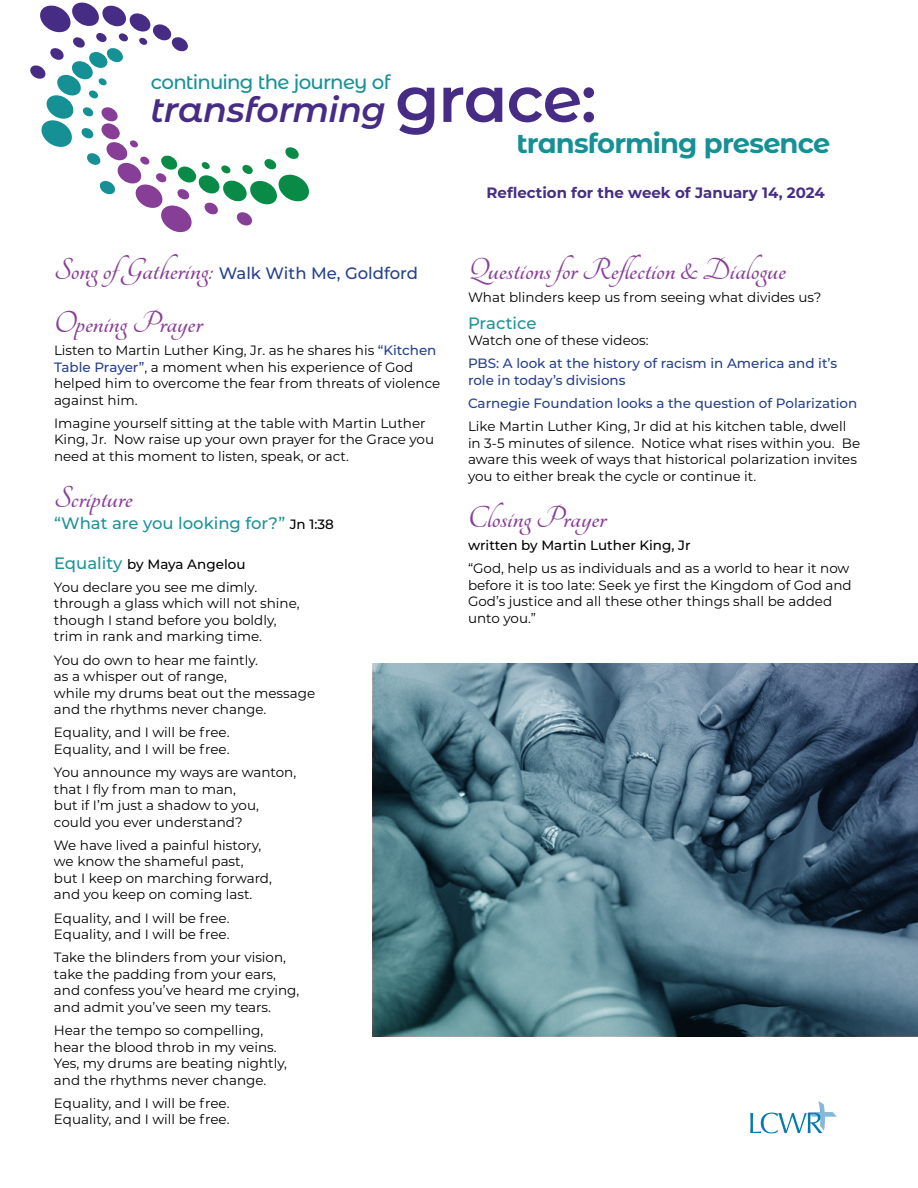
<style>
.page{position:relative;width:918px;height:1188px;background:#fff}
.page>*{position:absolute;margin:0;border:0;box-sizing:border-box;transform-origin:0 0}
.t1{font:italic 600 34.8px "Montserrat Alternates";letter-spacing:-.01em;color:#462c84}
.t2{font:700 33px "Tangerine";color:#873e97}
.t3{font:700 27.45px "Montserrat Alternates";letter-spacing:-.035em;color:#159196}
.t4{font:500 19.8px "Montserrat Alternates";letter-spacing:-.04em;color:#159196}
.t5{font:500 16.5px "Montserrat";color:#1e9297}
.t6{font:500 16.5px "Montserrat";color:#25408f}
.t7{font:700 15px "Montserrat";color:#472d86}
.t8{font:13.5px/16.5px "Montserrat";color:#000}
.t9{font:500 13.5px/16.5px "Montserrat";color:#25408f}
.t10{font:500 13.5px "Montserrat";color:#000}
.s1{font-style:normal;font-size:64.05px}
.s2{font-family:"Tangerine";font-weight:700;font-size:33px;color:#873e97}
.s3{font-weight:500;color:#25408f}
.s4{font-size:13.5px;color:#000}
.s5{font-weight:500;font-size:16.5px;color:#1e9297}
.s6{font-weight:500}
</style>
<div class="page">
<svg style="left:30px;top:2px;width:279px;height:231px"></svg>
<svg style="left:750px;top:1101px;width:87px;height:32px"></svg>
<svg style="left:373px;top:664px;width:545px;height:371px"></svg>
<h3 class="t4" style="left:151px;top:68px;width:241px">continuing the journey of</h3>
<h1 class="t1" style="left:150px;top:85px;width:448px">transforming <span class="s1">grace:</span></h1>
<h3 class="t3" style="left:517px;top:124px;width:315px">transforming presence</h3>
<p class="t6" style="left:54px;top:261px;width:366px"><span class="s2">Song ofGathering:</span> Walk With Me, Goldford</p>
<h2 class="t2" style="left:54px;top:307px;width:150px">Opening Prayer</h2>
<p class="t8" style="left:54px;top:342px;width:388px">Listen to Martin Luther King, Jr. as he shares his <span class="s3">“Kitchen Table Prayer”</span>, a moment when his experience of God helped him to overcome the fear from threats of violence against him.</p>
<p class="t8" style="left:54px;top:414px;width:382px">Imagine yourself sitting at the table with Martin Luther<br>King, Jr. Now raise up your own prayer for the Grace you need at this moment to listen, speak, or act.</p>
<h2 class="t2" style="left:54px;top:482px;width:80px">Scripture</h2>
<p class="t5" style="left:54px;top:512px;width:281px">“What are you looking for?” <span class="s4">Jn 1:38</span></p>
<p class="t8" style="left:54px;top:552px;width:205px;line-height:23.2px"><span class="s5">Equality</span> <span class="s6">by Maya Angelou<br></span>You declare you see me dimly.</p>
<p class="t8" style="left:54px;top:595px;width:247px">through a glass which will not shine, though I stand before you boldly, trim in rank and marking time.</p>
<p class="t8" style="left:54px;top:651px;width:263px">You do own to hear me faintly.<br>as a whisper out of range,<br>while my drums beat out the message and the rhythms never change.</p>
<p class="t8" style="left:54px;top:724px;width:177px">Equality, and I will be free.<br>Equality, and I will be free.</p>
<p class="t8" style="left:54px;top:764px;width:244px">You announce my ways are wanton, that I fly from man to man,<br>but if I’m just a shadow to you, could you ever understand?</p>
<p class="t8" style="left:54px;top:836px;width:219px">We have lived a painful history, we know the shameful past,<br>but I keep on marching forward, and you keep on coming last.</p>
<p class="t8" style="left:54px;top:909px;width:177px">Equality, and I will be free.<br>Equality, and I will be free.</p>
<p class="t8" style="left:54px;top:949px;width:247px">Take the blinders from your vision, take the padding from your ears, and confess you’ve heard me crying, and admit you’ve seen my tears.</p>
<p class="t8" style="left:54px;top:1022px;width:235px">Hear the tempo so compelling, hear the blood throb in my veins.<br>Yes, my drums are beating nightly, and the rhythms never change.</p>
<p class="t8" style="left:54px;top:1094px;width:177px">Equality, and I will be free.<br>Equality, and I will be free.</p>
<p class="t7" style="left:487px;top:182px;width:340px">Reflection for the week of January 14, 2024</p>
<h2 class="t2" style="left:468px;top:253px;width:319px">Questions for Reflection &amp; Dialogue</h2>
<p class="t8" style="left:468px;top:288px;width:355px">What blinders keep us from seeing what divides us?</p>
<p class="t5" style="left:468px;top:311px;width:70px">Practice</p>
<p class="t8" style="left:468px;top:331px;width:182px">Watch one of these videos:</p>
<p class="t9" style="left:468px;top:355px;width:371px">PBS: A look at the history of racism in America and it’s role in today’s divisions</p>
<p class="t9" style="left:468px;top:394px;width:391px">Carnegie Foundation looks a the question of Polarization</p>
<p class="t8" style="left:468px;top:418px;width:394px">Like Martin Luther King, Jr did at his kitchen table, dwell in 3-5 minutes of silence. Notice what rises within you. Be aware this week of ways that historical polarization invites you to either break the cycle or continue it.</p>
<h2 class="t2" style="left:468px;top:502px;width:140px">Closing Prayer</h2>
<p class="t10" style="left:468px;top:536px;width:224px">written by Martin Luther King, Jr</p>
<p class="t8" style="left:468px;top:560px;width:385px">“God, help us as individuals and as a world to hear it now before it is too late: Seek ye first the Kingdom of God and God’s justice and all these other things shall be added unto you.”</p>
</div>
